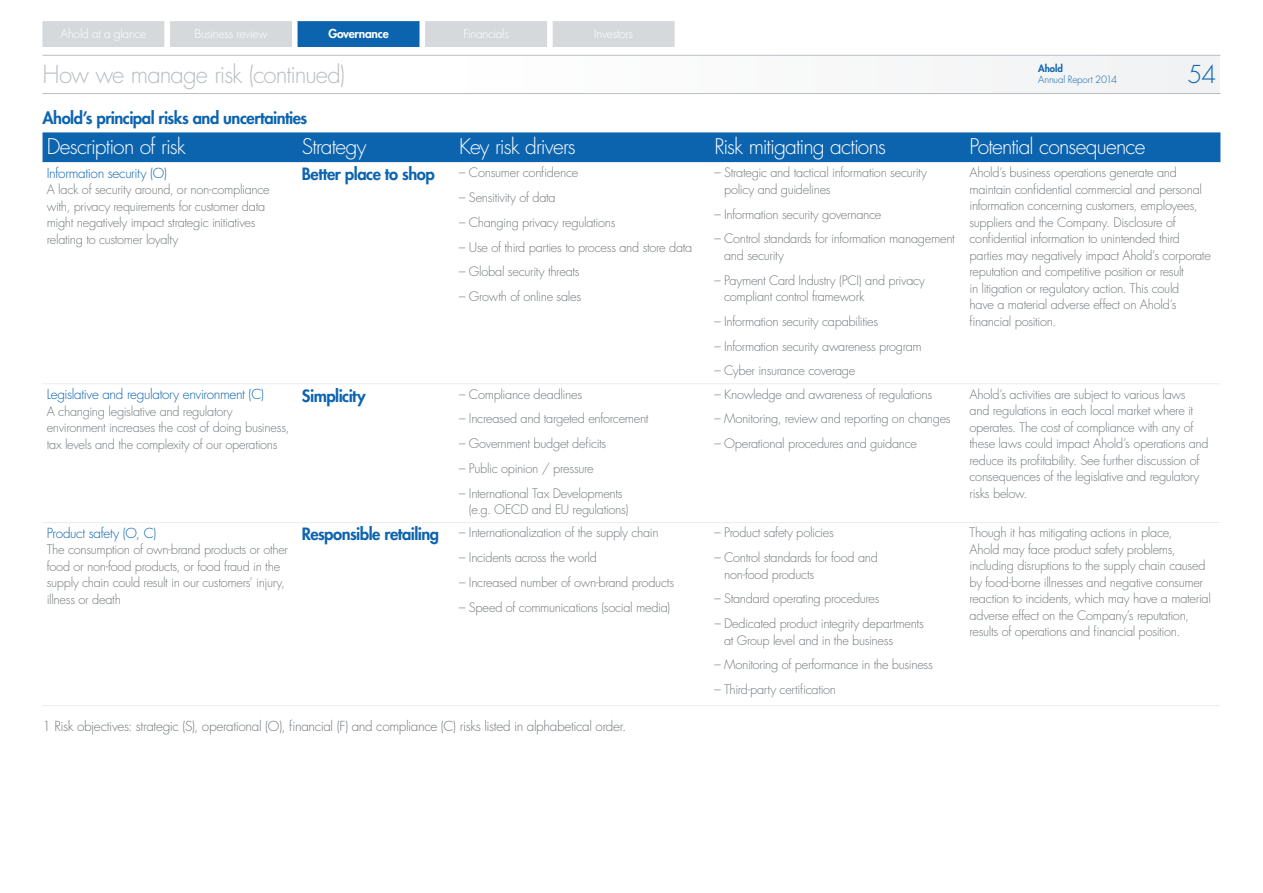
<style>
.page{position:relative;width:1263px;height:893px;background:#fff}
.page>*{position:absolute;margin:0;border:0;box-sizing:border-box;transform-origin:0 0}
.t1{font:300 24px "Futura Std";letter-spacing:-.045em;color:#babec2}
.t2{font:300 24px "Futura Std";color:#0c64af}
.t3{font:300 21px "Futura Std";letter-spacing:-.04em;color:#fff}
.t4{font:800 16.5px "Futura Std";letter-spacing:-.03em;color:#0c64af}
.t5{font:300 13.5px "Futura Std";letter-spacing:-.03em;color:#73797c}
.t6{font:300 13.5px "Futura Std";letter-spacing:-.03em;color:#0c64af}
.t7{font:300 12.75px/16.5px "Futura Std";letter-spacing:-.025em;color:#73797c}
.t8{font:300 12px "Futura Std";letter-spacing:-.025em;color:#fff}
.t9{font:800 12px "Futura Std";letter-spacing:-.02em;color:#fff}
.t10{font:300 9.75px "Futura Std";letter-spacing:-.02em;color:#0c64af}
.t11{font:800 9.75px "Futura Std";letter-spacing:-.01em;color:#0c64af}
.s1{font-weight:800;font-size:16.5px;color:#0c64af}
</style>
<div class="page">
<div style="left:463px;top:55px;width:757px;height:39px;background:#f8f8f9"></div>
<div style="left:170px;top:22px;width:121px;height:24px;background:#d6d9db"></div>
<div style="left:170px;top:21px;width:122px;height:26px;border:1px solid #d6d9db"></div>
<div style="left:426px;top:22px;width:121px;height:24px;background:#d6d9db"></div>
<div style="left:425px;top:21px;width:122px;height:26px;border:1px solid #d6d9db"></div>
<div style="left:553px;top:22px;width:121px;height:24px;background:#d6d9db"></div>
<div style="left:553px;top:21px;width:121px;height:26px;border:1px solid #d6d9db"></div>
<hr style="left:43px;top:55px;width:1177px;height:1px;background:#babec2">
<hr style="left:43px;top:93px;width:1177px;height:1px;background:#babec2">
<div style="left:298px;top:22px;width:121px;height:24px;background:#0c64af"></div>
<div style="left:298px;top:21px;width:121px;height:26px;border:1px solid #0c64af"></div>
<div style="left:43px;top:22px;width:121px;height:24px;background:#d6d9db"></div>
<div style="left:43px;top:21px;width:121px;height:26px;border:1px solid #d6d9db"></div>
<div style="left:43px;top:132px;width:1177px;height:30px;background:#0c64af"></div>
<hr style="left:43px;top:705px;width:255px;height:1px;background:#eaeced">
<hr style="left:298px;top:705px;width:157px;height:1px;background:#eaeced">
<hr style="left:455px;top:705px;width:255px;height:1px;background:#eaeced">
<hr style="left:710px;top:705px;width:255px;height:1px;background:#eaeced">
<hr style="left:965px;top:705px;width:255px;height:1px;background:#eaeced">
<hr style="left:43px;top:162px;width:255px;height:1px;background:#eaeced">
<hr style="left:298px;top:162px;width:157px;height:1px;background:#eaeced">
<hr style="left:455px;top:162px;width:255px;height:1px;background:#eaeced">
<hr style="left:710px;top:162px;width:255px;height:1px;background:#eaeced">
<hr style="left:965px;top:162px;width:255px;height:1px;background:#eaeced">
<hr style="left:43px;top:383px;width:255px;height:1px;background:#eaeced">
<hr style="left:298px;top:383px;width:157px;height:1px;background:#eaeced">
<hr style="left:455px;top:383px;width:255px;height:1px;background:#eaeced">
<hr style="left:710px;top:383px;width:255px;height:1px;background:#eaeced">
<hr style="left:965px;top:383px;width:255px;height:1px;background:#eaeced">
<hr style="left:43px;top:522px;width:255px;height:1px;background:#eaeced">
<hr style="left:298px;top:522px;width:157px;height:1px;background:#eaeced">
<hr style="left:455px;top:522px;width:255px;height:1px;background:#eaeced">
<hr style="left:710px;top:522px;width:255px;height:1px;background:#eaeced">
<hr style="left:965px;top:522px;width:255px;height:1px;background:#eaeced">
<p class="t8" style="left:60px;top:26px;width:87px">Ahold at a glance</p>
<p class="t8" style="left:195px;top:26px;width:74px">Business review</p>
<p class="t9" style="left:328px;top:26px;width:62px">Governance</p>
<p class="t8" style="left:463px;top:26px;width:47px">Financials</p>
<p class="t8" style="left:594px;top:26px;width:40px">Investors</p>
<h1 class="t1" style="left:43px;top:60px;width:304px">How we manage risk (continued)</h1>
<p class="t11" style="left:1038px;top:63px;width:26px">Ahold</p>
<p class="t10" style="left:1038px;top:73px;width:80px">Annual Report 2014</p>
<h1 class="t2" style="left:1188px;top:60px;width:30px">54</h1>
<p class="t4" style="left:43px;top:108px;width:266px">Ahold’s principal risks and uncertainties</p>
<h2 class="t3" style="left:47px;top:134px;width:141px">Description of risk</h2>
<h2 class="t3" style="left:302px;top:134px;width:66px">Strategy</h2>
<h2 class="t3" style="left:459px;top:134px;width:118px">Key risk drivers</h2>
<h2 class="t3" style="left:714px;top:134px;width:173px">Risk mitigating actions</h2>
<h2 class="t3" style="left:969px;top:134px;width:177px">Potential consequence</h2>
<p class="t6" style="left:47px;top:165px;width:122px">Information security (O)</p>
<p class="t7" style="left:47px;top:182px;width:224px">A lack of security around, or non-compliance with, privacy requirements for customer data might negatively impact strategic initiatives relating to customer loyalty</p>
<p class="t4" style="left:302px;top:164px;width:134px">Better place to shop</p>
<p class="t7" style="left:459px;top:165px;width:121px">– Consumer confidence</p>
<p class="t7" style="left:459px;top:189px;width:98px">– Sensitivity of data</p>
<p class="t7" style="left:459px;top:214px;width:158px">– Changing privacy regulations</p>
<p class="t7" style="left:459px;top:239px;width:235px">– Use of third parties to process and store data</p>
<p class="t7" style="left:459px;top:264px;width:122px">– Global security threats</p>
<p class="t7" style="left:459px;top:288px;width:123px">– Growth of online sales</p>
<p class="t7" style="left:724px;top:165px;width:204px;text-indent:-10px">– Strategic and tactical information security policy and guidelines</p>
<p class="t7" style="left:714px;top:206px;width:168px">– Information security governance</p>
<p class="t7" style="left:724px;top:231px;width:232px;text-indent:-10px">– Control standards for information management and security</p>
<p class="t7" style="left:724px;top:272px;width:202px;text-indent:-10px">– Payment Card Industry (PCI) and privacy compliant control framework</p>
<p class="t7" style="left:714px;top:313px;width:165px">– Information security capabilities</p>
<p class="t7" style="left:714px;top:338px;width:209px">– Information security awareness program</p>
<p class="t7" style="left:714px;top:363px;width:142px">– Cyber insurance coverage</p>
<p class="t7" style="left:969px;top:165px;width:243px">Ahold’s business operations generate and maintain confidential commercial and personal information concerning customers, employees, suppliers and the Company. Disclosure of confidential information to unintended third parties may negatively impact Ahold’s corporate reputation and competitive position or result<br>in litigation or regulatory action. This could<br>have a material adverse effect on Ahold’s financial position.</p>
<p class="t6" style="left:47px;top:386px;width:219px">Legislative and regulatory environment (C)</p>
<p class="t7" style="left:47px;top:403px;width:244px">A changing legislative and regulatory environment increases the cost of doing business, tax levels and the complexity of our operations</p>
<p class="t6" style="left:47px;top:525px;width:111px">Product safety (O, C)</p>
<p class="t7" style="left:47px;top:542px;width:243px">The consumption of own-brand products or other food or non-food products, or food fraud in the supply chain could result in our customers’ injury, illness or death</p>
<p class="t4" style="left:302px;top:385px;width:65px">Simplicity</p>
<p class="t7" style="left:459px;top:386px;width:124px">– Compliance deadlines</p>
<p class="t7" style="left:459px;top:411px;width:191px">– Increased and targeted enforcement</p>
<p class="t7" style="left:459px;top:436px;width:149px">– Government budget deficits</p>
<p class="t7" style="left:459px;top:460px;width:136px">– Public opinion / pressure</p>
<p class="t7" style="left:469px;top:485px;width:161px;text-indent:-10px">– International Tax Developments (e.g. OECD and EU regulations)</p>
<p class="t7" style="left:302px;top:525px;width:358px"><span class="s1">Responsible retailing</span> – Internationalization of the supply chain</p>
<p class="t7" style="left:459px;top:550px;width:139px">– Incidents across the world</p>
<p class="t7" style="left:459px;top:574px;width:216px">– Increased number of own-brand products</p>
<p class="t7" style="left:459px;top:599px;width:212px">– Speed of communications (social media)</p>
<p class="t5" style="left:43px;top:718px;width:585px">1 Risk objectives: strategic (S), operational (O), financial (F) and compliance (C) risks listed in alphabetical order.</p>
<p class="t7" style="left:714px;top:386px;width:219px">– Knowledge and awareness of regulations</p>
<p class="t7" style="left:714px;top:411px;width:238px">– Monitoring, review and reporting on changes</p>
<p class="t7" style="left:714px;top:436px;width:204px">– Operational procedures and guidance</p>
<p class="t7" style="left:714px;top:525px;width:121px">– Product safety policies</p>
<p class="t7" style="left:724px;top:550px;width:155px;text-indent:-10px">– Control standards for food and non-food products</p>
<p class="t7" style="left:714px;top:591px;width:167px">– Standard operating procedures</p>
<p class="t7" style="left:724px;top:616px;width:201px;text-indent:-10px">– Dedicated product integrity departments at Group level and in the business</p>
<p class="t7" style="left:714px;top:657px;width:220px">– Monitoring of performance in the business</p>
<p class="t7" style="left:714px;top:682px;width:123px">– Third-party certification</p>
<p class="t7" style="left:969px;top:386px;width:241px">Ahold’s activities are subject to various laws and regulations in each local market where it operates. The cost of compliance with any of these laws could impact Ahold’s operations and reduce its profitability. See further discussion of consequences of the legislative and regulatory risks below.</p>
<p class="t7" style="left:969px;top:525px;width:243px">Though it has mitigating actions in place,<br>Ahold may face product safety problems, including disruptions to the supply chain caused by food-borne illnesses and negative consumer reaction to incidents, which may have a material adverse effect on the Company’s reputation, results of operations and financial position.</p>
</div>
